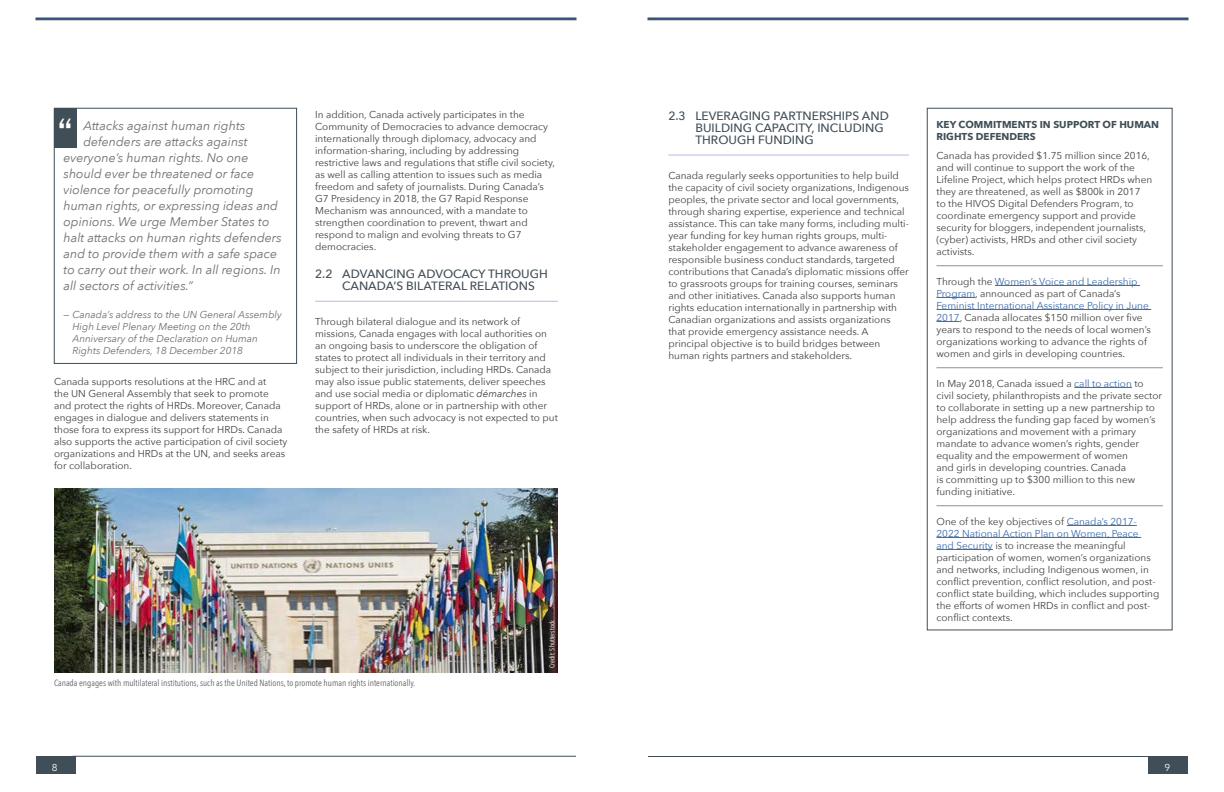
<style>
.page{position:relative;width:1224px;height:792px;background:#fff}
.page>*{position:absolute;margin:0;border:0;box-sizing:border-box;transform-origin:0 0}
.t1{font:700 condensed 36px "Akzidenz Grotesk BE";color:#fff}
.PULL_QUOTE{font:italic 35.1px "Avenir Next";color:#6d6e71}
.PULL_QUOTE-2{font:italic 12.5px "Avenir Next";color:#6d6e71}
.HEAD-blue_underline{font:500 12px/12px "Avenir Next";color:#404e57}
.BODY_TEXT{font:10px/12px "Avenir Next";color:#414042}
.BOXED-TEXT-underline{font:10px/12px "Avenir Next";color:#414042}
.BOXED-TEXT{font:10px/12px "Avenir Next";color:#414042}
.PULL_QUOTE_author{font:italic 10px/12px "Avenir Next";color:#6d6e71}
.BOX_HEAD{font:700 10px/12px "Avenir Next";color:#404e57}
.t2{font:10px "Avenir Next";color:#fff}
.PHOTO_CAPTION{font:9px "Avenir Next Condensed";color:#636466}
.PHOTO_CAPTION-2{font:7px "Avenir Next Condensed";color:#fff}
.s1{font-style:italic}
.s2{color:#3a68a5}
</style>
<div class="page">
<div style="left:1149px;top:756px;width:39px;height:18px;background:#404e57"></div>
<hr style="left:648px;top:756px;width:503px;height:1px;background:#404e57">
<div style="left:36px;top:756px;width:39px;height:17px;background:#404e57"></div>
<hr style="left:73px;top:756px;width:503px;height:1px;background:#404e57">
<div style="left:36px;top:18px;width:540px;height:2px;background:#2856a7;border:1px solid #404e57"></div>
<div style="left:648px;top:18px;width:540px;height:2px;background:#2856a7;border:1px solid #404e57"></div>
<hr style="left:315px;top:301px;width:243px;height:1px;background:#b5bbdf">
<hr style="left:668px;top:155px;width:241px;height:1px;background:#b5bbdf">
<div style="left:54px;top:108px;width:243px;height:256px;border:1px solid #404e57"></div>
<div style="left:54px;top:108px;width:23px;height:40px;background:#404e57"></div>
<hr style="left:936px;top:266px;width:227px;height:1px;background:#8e9097">
<hr style="left:995px;top:285px;width:145px;height:1px;background:#3a68a5">
<hr style="left:936px;top:297px;width:39px;height:1px;background:#3a68a5">
<hr style="left:936px;top:309px;width:215px;height:1px;background:#3a68a5">
<svg style="left:936px;top:321px;width:24px;height:1px"></svg>
<hr style="left:936px;top:368px;width:227px;height:1px;background:#8e9097">
<hr style="left:1074px;top:387px;width:58px;height:1px;background:#3a68a5">
<hr style="left:936px;top:506px;width:227px;height:1px;background:#8e9097">
<hr style="left:1067px;top:525px;width:70px;height:1px;background:#3a68a5">
<hr style="left:936px;top:537px;width:205px;height:1px;background:#3a68a5">
<hr style="left:936px;top:549px;width:57px;height:1px;background:#3a68a5">
<div style="left:927px;top:108px;width:245px;height:522px;border:1px solid #404e57"></div>
<img style="left:54px;top:488px;width:504px;height:185px">
<p class="BODY_TEXT" style="left:315px;top:108px;width:242px">In addition, Canada actively participates in the Community of Democracies to advance democracy internationally through diplomacy, advocacy and information-sharing, including by addressing restrictive laws and regulations that stifle civil society, as well as calling attention to issues such as media freedom and safety of journalists. During Canada’s G7 Presidency in 2018, the G7 Rapid Response Mechanism was announced, with a mandate to strengthen coordination to prevent, thwart and respond to malign and evolving threats to G7 democracies.</p>
<p class="HEAD-blue_underline" style="left:342px;top:268px;width:207px;text-indent:-27px">2.2 ADVANCING ADVOCACY THROUGH<br>CANADA’S BILATERAL RELATIONS</p>
<p class="BODY_TEXT" style="left:315px;top:315px;width:244px">Through bilateral dialogue and its network of missions, Canada engages with local authorities on an ongoing basis to underscore the obligation of states to protect all individuals in their territory and subject to their jurisdiction, including HRDs. Canada may also issue public statements, deliver speeches and use social media or diplomatic <span class="s1">démarches</span> in support of HRDs, alone or in partnership with other countries, when such advocacy is not expected to put the safety of HRDs at risk.</p>
<p class="HEAD-blue_underline" style="left:695px;top:109px;width:195px;text-indent:-27px">2.3 LEVERAGING PARTNERSHIPS AND<br>BUILDING CAPACITY, INCLUDING<br>THROUGH FUNDING</p>
<p class="BODY_TEXT" style="left:668px;top:169px;width:242px">Canada regularly seeks opportunities to help build the capacity of civil society organizations, Indigenous peoples, the private sector and local governments, through sharing expertise, experience and technical assistance. This can take many forms, including multi&shy;year funding for key human rights groups, multi&shy;stakeholder engagement to advance awareness of responsible business conduct standards, targeted contributions that Canada’s diplomatic missions offer to grassroots groups for training courses, seminars and other initiatives. Canada also supports human rights education internationally in partnership with Canadian organizations and assists organizations that provide emergency assistance needs. A principal objective is to build bridges between human rights partners and stakeholders.</p>
<p class="t1" style="left:58px;top:111px;width:15px">“</p>
<p class="BOX_HEAD" style="left:936px;top:118px;width:224px">KEY COMMITMENTS IN SUPPORT OF HUMAN<br>RIGHTS DEFENDERS</p>
<p class="BOXED-TEXT-underline" style="left:936px;top:149px;width:217px">Canada has provided $1.75 million since 2016, and will continue to support the work of the Lifeline Project, which helps protect HRDs when they are threatened, as well as $800k in 2017 to the HIVOS Digital Defenders Program, to coordinate emergency support and provide security for bloggers, independent journalists, (cyber) activists, HRDs and other civil society activists.</p>
<p class="BOXED-TEXT-underline" style="left:936px;top:275px;width:216px">Through the <span class="s2">Women’s Voice and Leadership Program</span>, announced as part of Canada’s <span class="s2">Feminist International Assistance Policy in June 2017</span>, Canada allocates $150 million over five years to respond to the needs of local women’s organizations working to advance the rights of women and girls in developing countries.</p>
<p class="BOXED-TEXT-underline" style="left:936px;top:377px;width:227px">In May 2018, Canada issued a <span class="s2">call to action</span> to civil society, philanthropists and the private sector to collaborate in setting up a new partnership to help address the funding gap faced by women’s organizations and movement with a primary mandate to advance women’s rights, gender equality and the empowerment of women<br>and girls in developing countries. Canada<br>is committing up to $300 million to this new funding initiative.</p>
<p class="BOXED-TEXT" style="left:936px;top:515px;width:224px">One of the key objectives of <span class="s2">Canada’s 2017- 2022 National Action Plan on Women, Peace<br>and Security</span> is to increase the meaningful participation of women, women’s organizations and networks, including Indigenous women, in conflict prevention, conflict resolution, and post&shy;conflict state building, which includes supporting the efforts of women HRDs in conflict and post&shy;conflict contexts.</p>
<p class="PULL_QUOTE" style="left:61px;top:104px;width:15px">“</p>
<p class="PULL_QUOTE-2" style="left:83px;top:115px;width:164px">Attacks against human rights</p>
<p class="PULL_QUOTE-2" style="left:83px;top:131px;width:166px">defenders are attacks against</p>
<p class="PULL_QUOTE-2" style="left:64px;top:147px;width:187px">everyone’s human rights. No one</p>
<p class="PULL_QUOTE-2" style="left:64px;top:163px;width:192px">should ever be threatened or face</p>
<p class="PULL_QUOTE-2" style="left:64px;top:179px;width:192px">violence for peacefully promoting</p>
<p class="PULL_QUOTE-2" style="left:64px;top:195px;width:216px">human rights, or expressing ideas and</p>
<p class="PULL_QUOTE-2" style="left:64px;top:211px;width:207px">opinions. We urge Member States to</p>
<p class="PULL_QUOTE-2" style="left:64px;top:227px;width:220px">halt attacks on human rights defenders</p>
<p class="PULL_QUOTE-2" style="left:64px;top:243px;width:215px">and to provide them with a safe space</p>
<p class="PULL_QUOTE-2" style="left:64px;top:259px;width:219px">to carry out their work. In all regions. In</p>
<p class="PULL_QUOTE-2" style="left:64px;top:275px;width:131px">all sectors of activities.”</p>
<p class="PULL_QUOTE_author" style="left:72px;top:308px;width:211px;text-indent:-9px">— Canada’s address to the UN General Assembly High Level Plenary Meeting on the 20th Anniversary of the Declaration on Human Rights Defenders, 18 December 2018</p>
<p class="BODY_TEXT" style="left:54px;top:375px;width:235px">Canada supports resolutions at the HRC and at<br>the UN General Assembly that seek to promote and protect the rights of HRDs. Moreover, Canada engages in dialogue and delivers statements in those fora to express its support for HRDs. Canada also supports the active participation of civil society organizations and HRDs at the UN, and seeks areas for collaboration.</p>
<p class="PHOTO_CAPTION-2" style="left:546px;top:668px;width:50px;rotate:-90deg">Credit: Shutterstock</p>
<p class="PHOTO_CAPTION" style="left:54px;top:676px;width:363px">Canada engages with multilateral institutions, such as the United Nations, to promote human rights internationally.</p>
<p class="t2" style="left:52px;top:759px;width:7px">8</p>
<p class="t2" style="left:1164px;top:759px;width:7px">9</p>
</div>
